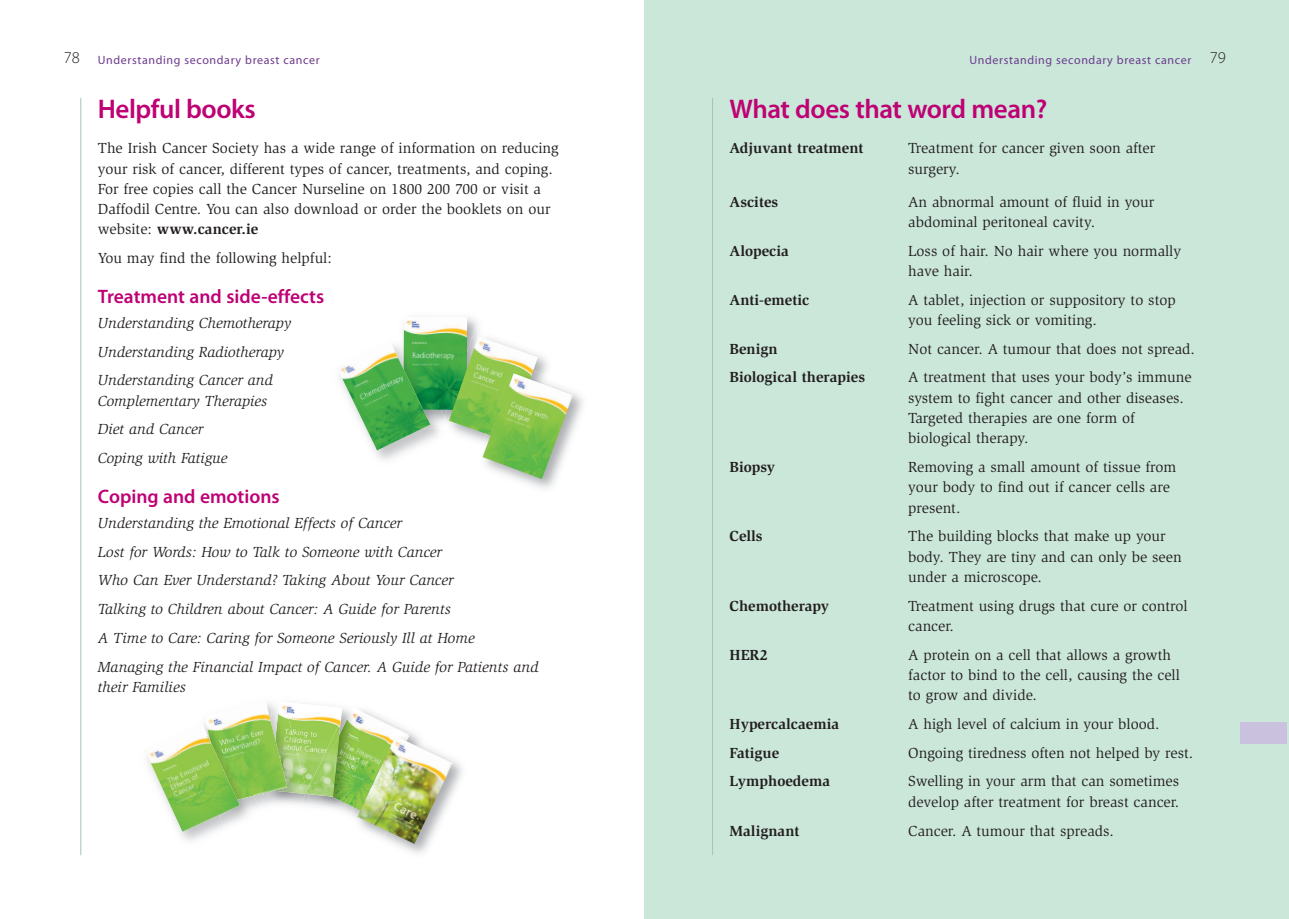
<style>
.page{position:relative;width:1289px;height:919px;background:#fff}
.page>*{position:absolute;margin:0;border:0;box-sizing:border-box;transform-origin:0 0}
.t1{font:600 27px "Myriad Pro";letter-spacing:-.015em;color:#be0174}
.t2{font:600 19.5px "Myriad Pro";color:#be0174}
.t3{font:300 16.5px "Myriad Pro";color:#231f20}
.t4{font:15px/20.2px "Slimbach Std";color:#231f20}
.t5{font:italic 15px/28.8px "Slimbach Std";color:#231f20}
.t6{font:700 15px "Slimbach Std";color:#231f20}
.t7{font:12px "Myriad Pro";letter-spacing:.05em;color:#6c3b8d}
.s1{font-weight:700}
</style>
<div class="page">
<div style="left:644px;top:0;width:644px;height:918px;background:#cbe7da"></div>
<hr style="left:712px;top:98px;width:1px;height:757px;background:#a9c3b3">
<hr style="left:81px;top:98px;width:1px;height:757px;background:#a9c3b3">
<img style="left:363px;top:709px;width:31px;height:15px">
<img style="left:332px;top:708px;width:30px;height:98px">
<img style="left:309px;top:704px;width:33px;height:86px">
<img style="left:309px;top:721px;width:32px;height:75px">
<img style="left:314px;top:735px;width:25px;height:61px">
<img style="left:287px;top:715px;width:22px;height:93px">
<img style="left:287px;top:703px;width:20px;height:90px">
<svg style="left:302px;top:790px;width:8px;height:13px"></svg>
<img style="left:179px;top:831px;width:35px;height:10px">
<svg style="left:204px;top:703px;width:83px;height:117px"></svg>
<img style="left:145px;top:724px;width:95px;height:107px">
<img style="left:403px;top:320px;width:60px;height:10px">
<img style="left:374px;top:429px;width:64px;height:31px">
<img style="left:400px;top:330px;width:44px;height:99px">
<img style="left:403px;top:333px;width:38px;height:76px">
<img style="left:339px;top:342px;width:91px;height:108px">
<img style="left:444px;top:326px;width:39px;height:91px">
<img style="left:447px;top:353px;width:2px;height:57px">
<svg style="left:440px;top:417px;width:9px;height:12px"></svg>
<img style="left:449px;top:336px;width:89px;height:105px">
<img style="left:472px;top:378px;width:111px;height:110px">
<img style="left:480px;top:370px;width:69px;height:94px">
<img style="left:486px;top:362px;width:47px;height:11px">
<img style="left:482px;top:373px;width:91px;height:106px">
<img style="left:346px;top:741px;width:116px;height:113px">
<img style="left:349px;top:724px;width:68px;height:115px">
<img style="left:356px;top:727px;width:53px;height:88px">
<img style="left:357px;top:736px;width:96px;height:107px">
<div style="left:1239px;top:722px;width:47px;height:21px;background:#c9c1dd"></div>
<p class="t3" style="left:64px;top:52px;width:18px">78</p>
<p class="t7" style="left:98px;top:56px;width:223px">Understanding secondary breast cancer</p>
<p class="t3" style="left:1209px;top:52px;width:18px">79</p>
<h1 class="t1" style="left:98px;top:99px;width:159px">Helpful books</h1>
<p class="t4" style="left:98px;top:139px;width:462px">The Irish Cancer Society has a wide range of information on reducing your risk of cancer, different types of cancer, treatments, and coping.<br>For free copies call the Cancer Nurseline on 1800 200 700 or visit a Daffodil Centre. You can also download or order the booklets on our website: <span class="s1">www.cancer.ie</span></p>
<p class="t4" style="left:98px;top:249px;width:235px">You may find the following helpful:</p>
<h2 class="t2" style="left:98px;top:289px;width:228px">Treatment and side-effects</h2>
<p class="t5" style="left:98px;top:309px;width:195px">Understanding Chemotherapy<br>Understanding Radiotherapy<br>Understanding Cancer and</p>
<p class="t5" style="left:98px;top:387px;width:171px">Complementary Therapies<br>Diet and Cancer<br>Coping with Fatigue</p>
<h2 class="t2" style="left:98px;top:489px;width:183px">Coping and emotions</h2>
<p class="t5" style="left:98px;top:509px;width:442px">Understanding the Emotional Effects of Cancer<br>Lost for Words: How to Talk to Someone with Cancer<br>Who Can Ever Understand? Taking About Your Cancer<br>Talking to Children about Cancer: A Guide for Parents<br>A Time to Care: Caring for Someone Seriously Ill at Home Managing the Financial Impact of Cancer. A Guide for Patients and</p>
<p class="t5" style="left:98px;top:673px;width:89px">their Families</p>
<p class="t7" style="left:969px;top:56px;width:223px">Understanding secondary breast cancer</p>
<h1 class="t1" style="left:729px;top:99px;width:319px">What does that word mean?</h1>
<p class="t6" style="left:729px;top:142px;width:135px">Adjuvant treatment</p>
<p class="t4" style="left:908px;top:139px;width:248px">Treatment for cancer given soon after surgery.</p>
<p class="t6" style="left:729px;top:196px;width:50px">Ascites</p>
<p class="t4" style="left:908px;top:192px;width:248px">An abnormal amount of fluid in your abdominal peritoneal cavity.</p>
<p class="t6" style="left:729px;top:245px;width:61px">Alopecia</p>
<p class="t4" style="left:908px;top:241px;width:274px">Loss of hair. No hair where you normally have hair.</p>
<p class="t6" style="left:729px;top:294px;width:81px">Anti-emetic</p>
<p class="t4" style="left:908px;top:290px;width:269px">A tablet, injection or suppository to stop you feeling sick or vomiting.</p>
<p class="t6" style="left:729px;top:343px;width:50px">Benign</p>
<p class="t4" style="left:908px;top:339px;width:288px">Not cancer. A tumour that does not spread.</p>
<p class="t6" style="left:729px;top:371px;width:137px">Biological therapies</p>
<p class="t4" style="left:908px;top:368px;width:285px">A treatment that uses your body’s immune system to fight cancer and other diseases.<br>Targeted therapies are one form of biological therapy.</p>
<p class="t6" style="left:729px;top:461px;width:47px">Biopsy</p>
<p class="t4" style="left:908px;top:458px;width:269px">Removing a small amount of tissue from your body to find out if cancer cells are present.</p>
<p class="t6" style="left:729px;top:530px;width:35px">Cells</p>
<p class="t4" style="left:908px;top:527px;width:275px">The building blocks that make up your body. They are tiny and can only be seen under a microscope.</p>
<p class="t6" style="left:729px;top:599px;width:101px">Chemotherapy</p>
<p class="t4" style="left:908px;top:596px;width:281px">Treatment using drugs that cure or control cancer.</p>
<p class="t6" style="left:729px;top:648px;width:40px">HER2</p>
<p class="t4" style="left:908px;top:645px;width:273px">A protein on a cell that allows a growth factor to bind to the cell, causing the cell to grow and divide.</p>
<p class="t6" style="left:729px;top:718px;width:111px">Hypercalcaemia</p>
<p class="t4" style="left:908px;top:714px;width:253px">A high level of calcium in your blood.</p>
<p class="t6" style="left:729px;top:746px;width:51px">Fatigue</p>
<p class="t4" style="left:908px;top:743px;width:286px">Ongoing tiredness often not helped by rest.</p>
<p class="t6" style="left:729px;top:775px;width:102px">Lymphoedema</p>
<p class="t4" style="left:908px;top:772px;width:273px">Swelling in your arm that can sometimes develop after treatment for breast cancer.</p>
<p class="t6" style="left:729px;top:824px;width:71px">Malignant</p>
<p class="t4" style="left:908px;top:821px;width:207px">Cancer. A tumour that spreads.</p>
</div>
